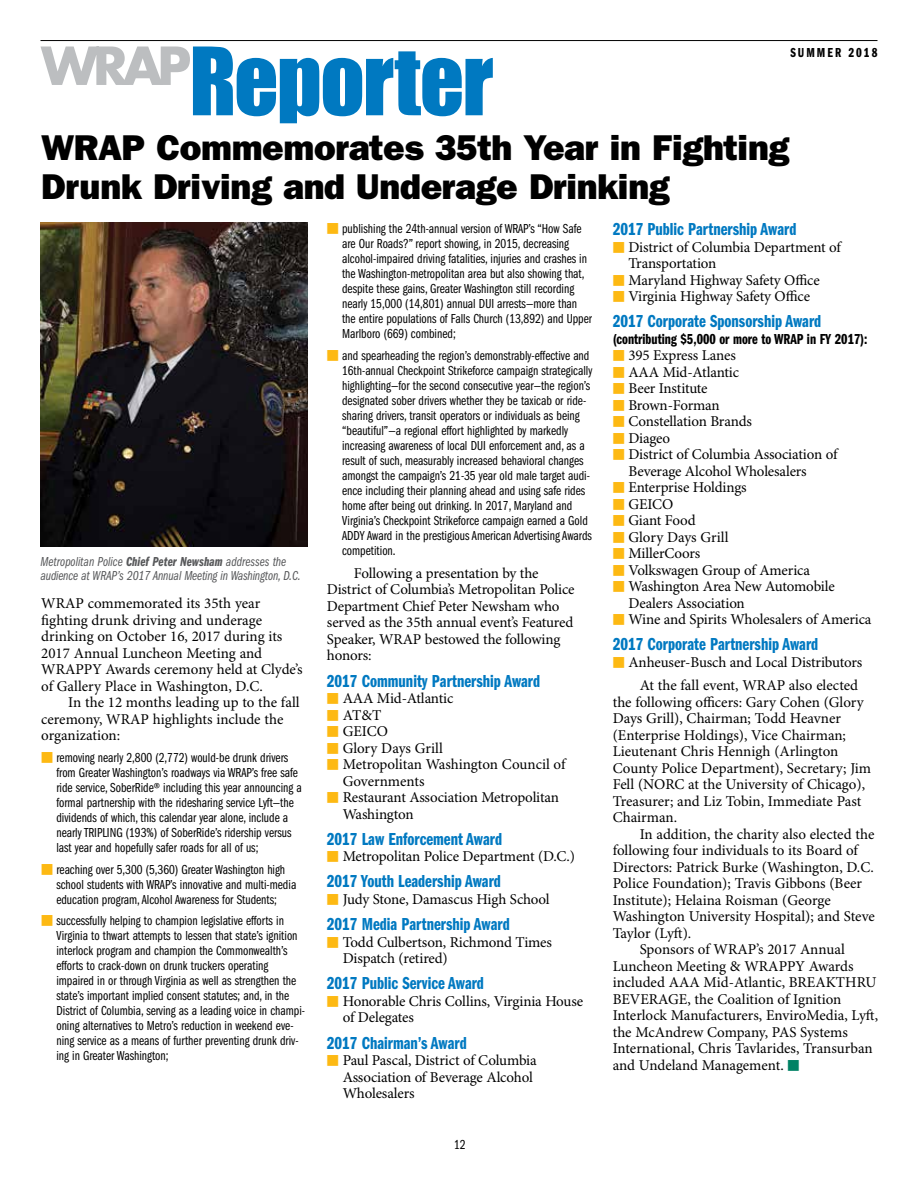
<style>
.page{position:relative;width:918px;height:1188px;background:#fff}
.page>*{position:absolute;margin:0;border:0;box-sizing:border-box;transform-origin:0 0}
.t1{font:36px/39px "ITC Franklin Gothic Std Hvy";letter-spacing:-.01em;color:#000}
.t2{font:18px "ITC Franklin Gothic Std Dm Cp";color:#0079c1}
.t3{font:15px/16.5px "Minion Pro";letter-spacing:-.005em;color:#000}
.t4{font:15px "ITC Franklin Gothic Std Dm Cp";color:#000}
.t5{font:13.5px/15px "ITC Franklin Gothic Std Bk Cp";color:#000}
.t6{font:13.5px/13.5px "ITC Franklin Gothic Std Bk Cp It";letter-spacing:-.01em;color:#58595b}
.t7{font:13.5px "ITC Franklin Gothic Std Dm Cp";letter-spacing:.15em;color:#000}
.s1{font-family:"ITC Franklin Gothic Std Dm Cp It"}
.s2{font-family:"Universal Std Newswith Comm Pi";color:#fdb913}
.s3{font-family:"Universal Std Newswith Comm Pi";font-size:13.5px;color:#fdb913}
.s4{font-family:"Universal Std Newswith Comm Pi";font-size:13.5px;color:#008265}
</style>
<div class="page">
<svg style="left:40px;top:47px;width:453px;height:76px"></svg>
<hr style="left:40px;top:40px;width:838px;height:1px;background:#000">
<img style="left:40px;top:222px;width:267px;height:324px">
<p class="t7" style="left:790px;top:45px;width:89px">SUMMER 2018</p>
<h1 class="t1" style="left:41px;top:128px;width:750px">WRAP Commemorates 35th Year in Fighting<br>Drunk Driving and Underage Drinking</h1>
<p class="t6" style="left:41px;top:555px;width:262px">Metropolitan Police <span class="s1">Chief Peter Newsham</span> addresses the audience at WRAP’s 2017 Annual Meeting in Washington, D.C.</p>
<p class="t3" style="left:41px;top:596px;width:263px">WRAP commemorated its 35th year fighting drunk driving and underage drinking on October 16, 2017 during its 2017 Annual Luncheon Meeting and WRAPPY Awards ceremony held at Clyde’s of Gallery Place in Washington, D.C.</p>
<p class="t3" style="left:41px;top:695px;width:260px;text-indent:27px">In the 12 months leading up to the fall ceremony, WRAP highlights include the organization:</p>
<p class="t5" style="left:56px;top:750px;width:247px;text-indent:-15px"><span class="s2">■</span> removing nearly 2,800 (2,772) would-be drunk drivers from Greater Washington’s roadways via WRAP’s free safe ride service, SoberRide® including this year announcing a formal partnership with the ridesharing service Lyft—the dividends of which, this calendar year alone, include a nearly TRIPLING (193%) of SoberRide’s ridership versus last year and hopefully safer roads for all of us;</p>
<p class="t5" style="left:56px;top:862px;width:241px;text-indent:-15px"><span class="s2">■</span> reaching over 5,300 (5,360) Greater Washington high school students with WRAP’s innovative and multi-media education program, Alcohol Awareness for Students;</p>
<p class="t5" style="left:56px;top:914px;width:250px;text-indent:-15px"><span class="s2">■</span> successfully helping to champion legislative efforts in Virginia to thwart attempts to lessen that state’s ignition interlock program and champion the Commonwealth’s efforts to crack-down on drunk truckers operating impaired in or through Virginia as well as strengthen the state’s important implied consent statutes; and, in the District of Columbia, serving as a leading voice in champi&shy;oning alternatives to Metro’s reduction in weekend eve&shy;ning service as a means of further preventing drunk driv&shy;ing in Greater Washington;</p>
<p class="t5" style="left:342px;top:221px;width:251px;text-indent:-15px"><span class="s2">■</span> publishing the 24th-annual version of WRAP’s “How Safe are Our Roads?” report showing, in 2015, decreasing alcohol-impaired driving fatalities, injuries and crashes in the Washington-metropolitan area but also showing that, despite these gains, Greater Washington still recording nearly 15,000 (14,801) annual DUI arrests—more than the entire populations of Falls Church (13,892) and Upper Marlboro (669) combined;</p>
<p class="t5" style="left:342px;top:348px;width:252px;text-indent:-15px"><span class="s2">■</span> and spearheading the region’s demonstrably-effective and 16th-annual Checkpoint Strikeforce campaign strategically highlighting—for the second consecutive year—the region’s designated sober drivers whether they be taxicab or ride&shy;sharing drivers, transit operators or individuals as being “beautiful”—a regional effort highlighted by markedly increasing awareness of local DUI enforcement and, as a result of such, measurably increased behavioral changes amongst the campaign’s 21-35 year old male target audi&shy;ence including their planning ahead and using safe rides home after being out drinking. In 2017, Maryland and Virginia’s Checkpoint Strikeforce campaign earned a Gold ADDY Award in the prestigious American Advertising Awards competition.</p>
<p class="t3" style="left:327px;top:565px;width:249px;text-indent:27px">Following a presentation by the District of Columbia’s Metropolitan Police Department Chief Peter Newsham who served as the 35th annual event’s Featured Speaker, WRAP bestowed the following honors:</p>
<p class="t2" style="left:327px;top:671px;width:215px">2017 Community Partnership Award</p>
<p class="t3" style="left:327px;top:691px;width:128px"><span class="s3">■</span> AAA Mid-Atlantic</p>
<p class="t3" style="left:327px;top:707px;width:56px"><span class="s3">■</span> AT&amp;T</p>
<p class="t3" style="left:327px;top:724px;width:63px"><span class="s3">■</span> GEICO</p>
<p class="t3" style="left:327px;top:740px;width:117px"><span class="s3">■</span> Glory Days Grill</p>
<p class="t3" style="left:343px;top:757px;width:224px;text-indent:-16px"><span class="s3">■</span> Metropolitan Washington Council of<br>Governments</p>
<p class="t3" style="left:343px;top:790px;width:218px;text-indent:-16px"><span class="s3">■</span> Restaurant Association Metropolitan<br>Washington</p>
<p class="t2" style="left:327px;top:829px;width:177px">2017 Law Enforcement Award</p>
<p class="t3" style="left:327px;top:849px;width:249px"><span class="s3">■</span> Metropolitan Police Department (D.C.)</p>
<p class="t2" style="left:327px;top:872px;width:176px">2017 Youth Leadership Award</p>
<p class="t3" style="left:327px;top:892px;width:224px"><span class="s3">■</span> Judy Stone, Damascus High School</p>
<p class="t2" style="left:327px;top:914px;width:184px">2017 Media Partnership Award</p>
<p class="t3" style="left:343px;top:934px;width:211px;text-indent:-16px"><span class="s3">■</span> Todd Culbertson, Richmond Times<br>Dispatch (retired)</p>
<p class="t2" style="left:327px;top:973px;width:159px">2017 Public Service Award</p>
<p class="t3" style="left:343px;top:993px;width:242px;text-indent:-16px"><span class="s3">■</span> Honorable Chris Collins, Virginia House of Delegates</p>
<p class="t2" style="left:327px;top:1033px;width:141px">2017 Chairman’s Award</p>
<p class="t3" style="left:343px;top:1053px;width:196px;text-indent:-16px"><span class="s3">■</span> Paul Pascal, District of Columbia<br>Association of Beverage Alcohol<br>Wholesalers</p>
<p class="t5" style="left:454px;top:1137px;width:13px">12</p>
<p class="t2" style="left:613px;top:219px;width:185px">2017 Public Partnership Award</p>
<p class="t3" style="left:628px;top:239px;width:214px;text-indent:-16px"><span class="s3">■</span> District of Columbia Department of<br>Transportation</p>
<p class="t3" style="left:613px;top:272px;width:209px"><span class="s3">■</span> Maryland Highway Safety Office</p>
<p class="t3" style="left:613px;top:289px;width:199px"><span class="s3">■</span> Virginia Highway Safety Office</p>
<p class="t2" style="left:613px;top:311px;width:210px">2017 Corporate Sponsorship Award</p>
<p class="t4" style="left:613px;top:331px;width:256px">(contributing $5,000 or more to WRAP in FY 2017):</p>
<p class="t3" style="left:613px;top:348px;width:125px"><span class="s3">■</span> 395 Express Lanes</p>
<p class="t3" style="left:613px;top:364px;width:128px"><span class="s3">■</span> AAA Mid-Atlantic</p>
<p class="t3" style="left:613px;top:381px;width:96px"><span class="s3">■</span> Beer Institute</p>
<p class="t3" style="left:613px;top:397px;width:109px"><span class="s3">■</span> Brown-Forman</p>
<p class="t3" style="left:613px;top:414px;width:141px"><span class="s3">■</span> Constellation Brands</p>
<p class="t3" style="left:613px;top:430px;width:59px"><span class="s3">■</span> Diageo</p>
<p class="t3" style="left:628px;top:447px;width:211px;text-indent:-16px"><span class="s3">■</span> District of Columbia Association of<br>Beverage Alcohol Wholesalers</p>
<p class="t3" style="left:613px;top:480px;width:136px"><span class="s3">■</span> Enterprise Holdings</p>
<p class="t3" style="left:613px;top:496px;width:62px"><span class="s3">■</span> GEICO</p>
<p class="t3" style="left:613px;top:513px;width:84px"><span class="s3">■</span> Giant Food</p>
<p class="t3" style="left:613px;top:529px;width:117px"><span class="s3">■</span> Glory Days Grill</p>
<p class="t3" style="left:613px;top:546px;width:89px"><span class="s3">■</span> MillerCoors</p>
<p class="t3" style="left:613px;top:562px;width:199px"><span class="s3">■</span> Volkswagen Group of America</p>
<p class="t3" style="left:628px;top:579px;width:208px;text-indent:-16px"><span class="s3">■</span> Washington Area New Automobile<br>Dealers Association</p>
<p class="t3" style="left:613px;top:612px;width:260px"><span class="s3">■</span> Wine and Spirits Wholesalers of America</p>
<p class="t2" style="left:613px;top:635px;width:207px">2017 Corporate Partnership Award</p>
<p class="t3" style="left:613px;top:651px;width:251px;line-height:23.2px;text-align:right"><span class="s3">■</span> Anheuser-Busch and Local Distributors<br>At the fall event, WRAP also elected</p>
<p class="t3" style="left:613px;top:694px;width:260px">the following officers: Gary Cohen (Glory Days Grill), Chairman; Todd Heavner (Enterprise Holdings), Vice Chairman; Lieutenant Chris Hennigh (Arlington County Police Department), Secretary; Jim Fell (NORC at the University of Chicago), Treasurer; and Liz Tobin, Immediate Past Chairman.</p>
<p class="t3" style="left:640px;top:826px;width:236px">In addition, the charity also elected the</p>
<p class="t3" style="left:613px;top:843px;width:247px">following four individuals to its Board of</p>
<p class="t3" style="left:613px;top:859px;width:263px">Directors: Patrick Burke (Washington, D.C.</p>
<p class="t3" style="left:613px;top:876px;width:251px">Police Foundation); Travis Gibbons (Beer</p>
<p class="t3" style="left:613px;top:892px;width:220px">Institute); Helaina Roisman (George</p>
<p class="t3" style="left:613px;top:909px;width:264px">Washington University Hospital); and Steve</p>
<p class="t3" style="left:613px;top:925px;width:80px">Taylor (Lyft).</p>
<p class="t3" style="left:640px;top:942px;width:207px">Sponsors of WRAP’s 2017 Annual</p>
<p class="t3" style="left:613px;top:958px;width:242px">Luncheon Meeting &amp; WRAPPY Awards</p>
<p class="t3" style="left:613px;top:975px;width:265px">included AAA Mid-Atlantic, BREAKTHRU</p>
<p class="t3" style="left:613px;top:991px;width:230px">BEVERAGE, the Coalition of Ignition</p>
<p class="t3" style="left:613px;top:1008px;width:267px">Interlock Manufacturers, EnviroMedia, Lyft,</p>
<p class="t3" style="left:613px;top:1024px;width:237px">the McAndrew Company, PAS Systems</p>
<p class="t3" style="left:613px;top:1041px;width:262px">International, Chris Tavlarides, Transurban</p>
<p class="t3" style="left:613px;top:1057px;width:188px">and Undeland Management. <span class="s4">■</span></p>
</div>
